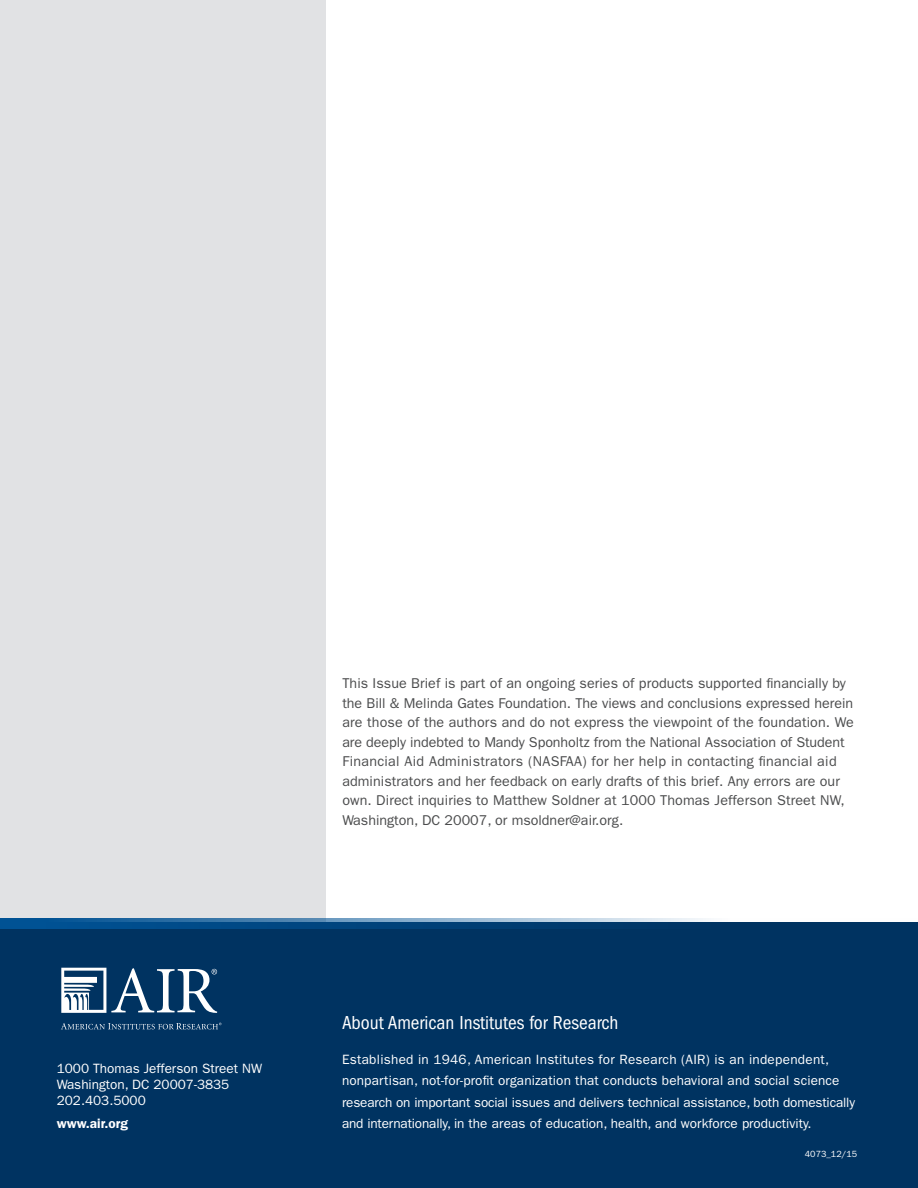
<style>
.page{position:relative;width:918px;height:1188px;background:#fff}
.page>*{position:absolute;margin:0;border:0;box-sizing:border-box;transform-origin:0 0}
.t1{font:condensed 19.5px "ITC Franklin Gothic Std";color:#fff}
.Paragraphs{font:14.25px/19.5px "ITC Franklin Gothic Std";letter-spacing:.005em;color:#4b4c4d}
.t2{font:13.5px/21.3px "ITC Franklin Gothic Std";color:#fff}
.t3{font:600 13.5px "ITC Franklin Gothic Std";color:#fff}
.t4{font:9px "ITC Franklin Gothic Std";color:#fff}
</style>
<div class="page">
<div style="left:0;top:0;width:325px;height:1188px;background:#e1e2e4"></div>
<div style="left:0;top:922px;width:918px;height:266px;background:#003361"></div>
<svg style="left:0;top:918px;width:706px;height:11px"></svg>
<svg style="left:61px;top:968px;width:156px;height:45px"></svg>
<svg style="left:61px;top:1023px;width:161px;height:6px"></svg>
<p class="t2" style="left:57px;top:1060px;width:207px;line-height:16.2px">1000 Thomas Jefferson Street NW<br>Washington, DC 20007-3835</p>
<p class="t2" style="left:57px;top:1090px;width:91px">202.403.5000</p>
<p class="t3" style="left:57px;top:1115px;width:73px">www.air.org</p>
<p class="Paragraphs" style="left:342px;top:674px;width:513px">This Issue Brief is part of an ongoing series of products supported financially by the Bill &amp; Melinda Gates Foundation. The views and conclusions expressed herein are those of the authors and do not express the viewpoint of the foundation. We are deeply indebted to Mandy Sponholtz from the National Association of Student Financial Aid Administrators (NASFAA) for her help in contacting financial aid administrators and her feedback on early drafts of this brief. Any errors are our own. Direct inquiries to Matthew Soldner at 1000 Thomas Jefferson Street NW, Washington, DC 20007, or msoldner@air.org.</p>
<h1 class="t1" style="left:342px;top:1012px;width:278px">About American Institutes for Research</h1>
<p class="t2" style="left:342px;top:1049px;width:515px">Established in 1946, American Institutes for Research (AIR) is an independent, nonpartisan, not-for-profit organization that conducts behavioral and social science research on important social issues and delivers technical assistance, both domestically and internationally, in the areas of education, health, and workforce productivity.</p>
<p class="t4" style="left:805px;top:1148px;width:54px">4073_12/15</p>
</div>
